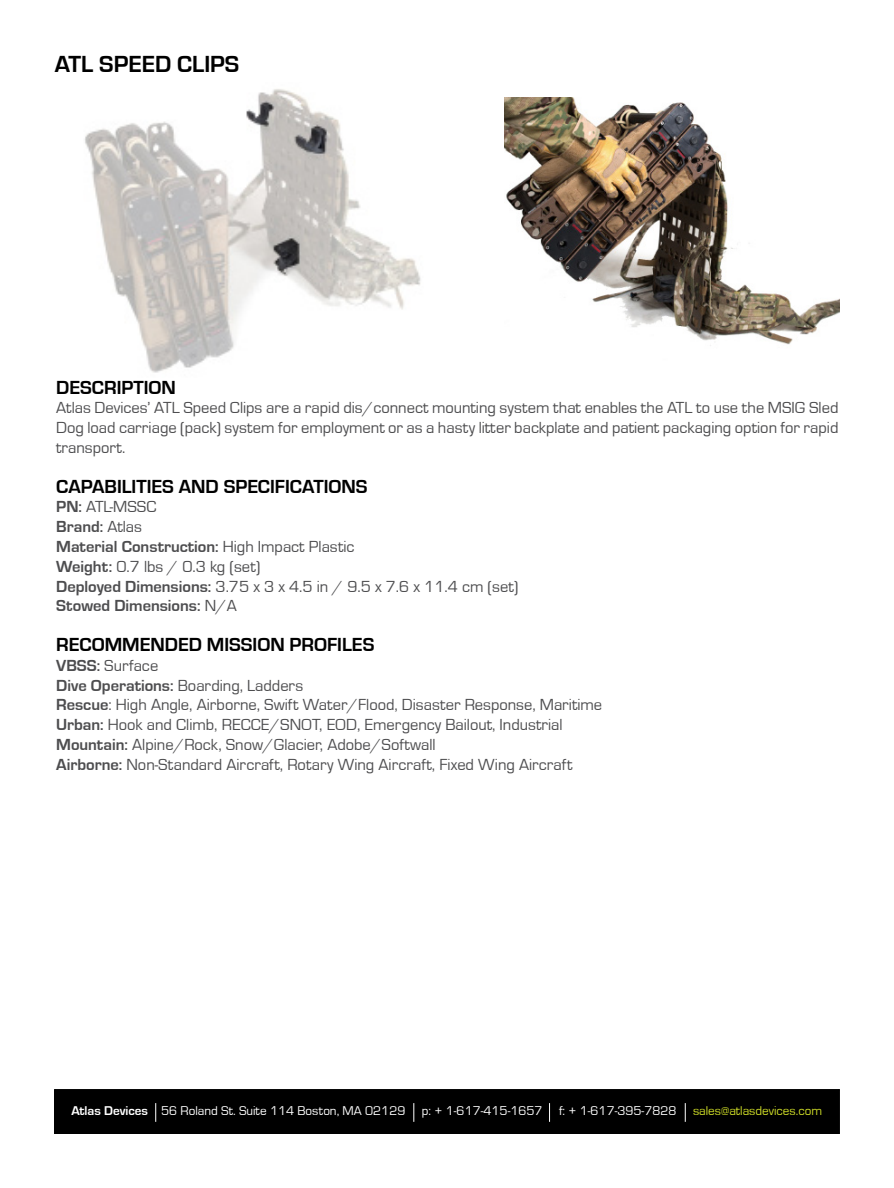
<style>
.page{position:relative;width:894px;height:1188px;background:#fff}
.page>*{position:absolute;margin:0;border:0;box-sizing:border-box;transform-origin:0 0}
.t1{font:700 24px "Eurostile";color:#000}
.t2{font:700 19.5px "Eurostile";color:#000}
.t3{font:16.5px/19.8px "Eurostile";color:#4d4d4f;text-align:justify}
.t4{font:700 16.5px "Eurostile";color:#4d4d4f}
.t5{font:13.2px "Eurostile";color:#fff}
.t6{font:13.2px "Eurostile";color:#cfdd27}
.s1{font-weight:700}
.s2{font-weight:400}
</style>
<div class="page">
<div style="left:55px;top:1090px;width:783px;height:43px;background:#000"></div>
<div style="left:54px;top:1089px;width:785px;height:45px;border:2px solid #000"></div>
<svg style="left:155px;top:1103px;width:1px;height:19px"></svg>
<svg style="left:413px;top:1103px;width:1px;height:19px"></svg>
<svg style="left:549px;top:1103px;width:1px;height:19px"></svg>
<svg style="left:684px;top:1103px;width:1px;height:19px"></svg>
<img style="left:85px;top:89px;width:336px;height:284px">
<img style="left:504px;top:98px;width:335px;height:248px">
<p class="t1" style="left:55px;top:51px;width:186px">ATL SPEED CLIPS</p>
<p class="t2" style="left:56px;top:376px;width:121px">DESCRIPTION</p>
<p class="t3" style="left:56px;top:398px;width:783px">Atlas Devices’ ATL Speed Clips are a rapid dis/connect mounting system that enables the ATL to use the MSIG Sled Dog load carriage (pack) system for employment or as a hasty litter backplate and patient packaging option for rapid transport.</p>
<p class="t2" style="left:56px;top:475px;width:313px">CAPABILITIES AND SPECIFICATIONS</p>
<p class="t3" style="left:56px;top:497px;width:102px"><span class="s1">PN:</span> ATL-MSSC</p>
<p class="t4" style="left:56px;top:518px;width:87px">Brand: <span class="s2">Atlas</span></p>
<p class="t4" style="left:56px;top:537px;width:300px">Material Construction: <span class="s2">High Impact Plastic</span></p>
<p class="t3" style="left:56px;top:557px;width:205px"><span class="s1">Weight:</span> 0.7 lbs / 0.3 kg (set)</p>
<p class="t3" style="left:56px;top:577px;width:463px"><span class="s1">Deployed Dimensions:</span> 3.75 x 3 x 4.5 in / 9.5 x 7.6 x 11.4 cm (set)</p>
<p class="t4" style="left:56px;top:597px;width:182px">Stowed Dimensions: <span class="s2">N/A</span></p>
<p class="t2" style="left:56px;top:634px;width:319px">RECOMMENDED MISSION PROFILES</p>
<p class="t3" style="left:56px;top:656px;width:103px"><span class="s1">VBSS:</span> Surface</p>
<p class="t3" style="left:56px;top:676px;width:248px"><span class="s1">Dive Operations:</span> Boarding, Ladders</p>
<p class="t3" style="left:56px;top:695px;width:547px"><span class="s1">Rescue</span>: High Angle, Airborne, Swift Water/Flood, Disaster Response, Maritime</p>
<p class="t3" style="left:56px;top:715px;width:508px"><span class="s1">Urban:</span> Hook and Climb, RECCE/SNOT, EOD, Emergency Bailout, Industrial</p>
<p class="t3" style="left:56px;top:735px;width:381px"><span class="s1">Mountain:</span> Alpine/Rock, Snow/Glacier, Adobe/Softwall</p>
<p class="t3" style="left:56px;top:755px;width:517px"><span class="s1">Airborne:</span> Non-Standard Aircraft, Rotary Wing Aircraft, Fixed Wing Aircraft</p>
<p class="t5" style="left:71px;top:1104px;width:335px"><span class="s1">Atlas Devices</span> 56 Roland St. Suite 114 Boston, MA 02129</p>
<p class="t5" style="left:421px;top:1104px;width:122px">p: + 1-617-415-1657</p>
<p class="t5" style="left:559px;top:1104px;width:119px">f: + 1-617-395-7828</p>
<p class="t6" style="left:692px;top:1104px;width:130px">sales@atlasdevices.com</p>
</div>
